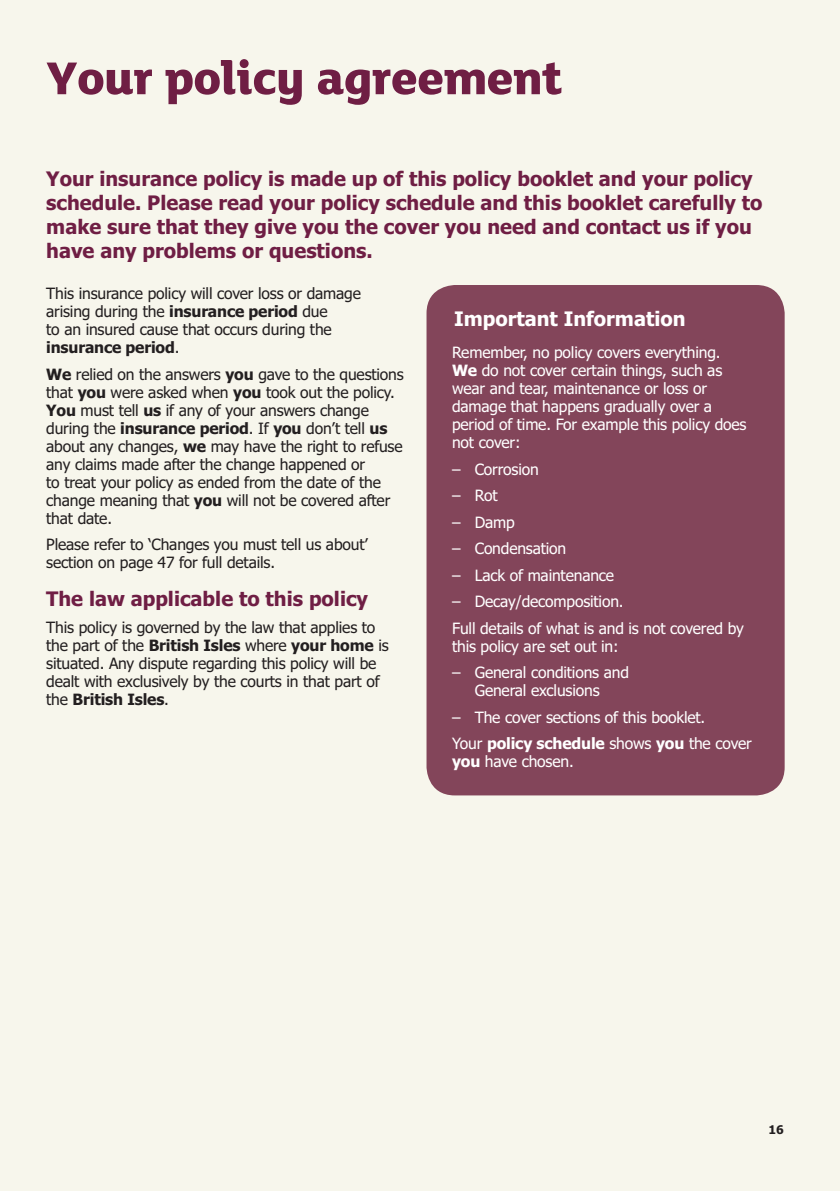
<style>
.page{position:relative;width:840px;height:1191px;background:#fff}
.page>*{position:absolute;margin:0;border:0;box-sizing:border-box;transform-origin:0 0}
.t1{font:800 50px "Mary Ann";color:#6f1e44}
.t2{font:700 20px/24px "Tahoma";color:#6f1e44}
.t3{font:700 20px "Tahoma";color:#fff}
.t4{font:15.6px/18px "Tahoma";letter-spacing:-.01em;color:#231f20}
.t5{font:15.6px/18px "Tahoma";letter-spacing:-.01em;color:#fff}
.t6{font:700 12px "Tahoma";color:#231f20}
.s1{font-weight:700}
</style>
<div class="page">
<div style="left:0;top:0;width:839px;height:1191px;background:#f7f6ec"></div>
<div style="left:426px;top:285px;width:358px;height:510px;background:#83455a;border-radius:28px"></div>
<h1 class="t1" style="left:46px;top:59px;width:518px">Your policy agreement</h1>
<p class="t2" style="left:46px;top:169px;width:717px">Your insurance policy is made up of this policy booklet and your policy schedule. Please read your policy schedule and this booklet carefully to make sure that they give you the cover you need and contact us if you have any problems or questions.</p>
<p class="t4" style="left:46px;top:286px;width:316px">This insurance policy will cover loss or damage arising during the <span class="s1">insurance period</span> due<br>to an insured cause that occurs during the <span class="s1">insurance period</span>.</p>
<p class="t4" style="left:46px;top:366px;width:359px"><span class="s1">We</span> relied on the answers <span class="s1">you</span> gave to the questions that <span class="s1">you</span> were asked when <span class="s1">you</span> took out the policy.<br><span class="s1">You</span> must tell <span class="s1">us</span> if any of your answers change during the <span class="s1">insurance period</span>. If <span class="s1">you</span> don’t tell <span class="s1">us </span>about any changes, <span class="s1">we</span> may have the right to refuse any claims made after the change happened or<br>to treat your policy as ended from the date of the change meaning that <span class="s1">you</span> will not be covered after that date.</p>
<p class="t4" style="left:46px;top:537px;width:323px">Please refer to ‘Changes you must tell us about’ section on page 47 for full details.</p>
<p class="t2" style="left:46px;top:589px;width:323px">The law applicable to this policy</p>
<p class="t4" style="left:46px;top:619px;width:344px">This policy is governed by the law that applies to the part of the <span class="s1">British Isles</span> where <span class="s1">your home</span> is situated. Any dispute regarding this policy will be dealt with exclusively by the courts in that part of the <span class="s1">British Isles</span>.</p>
<p class="t3" style="left:454px;top:311px;width:233px">Important Information</p>
<p class="t5" style="left:452px;top:345px;width:296px">Remember, no policy covers everything.<br><span class="s1">We</span> do not cover certain things, such as wear and tear, maintenance or loss or damage that happens gradually over a period of time. For example this policy does not cover:</p>
<p class="t5" style="left:452px;top:461px;width:88px">– Corrosion</p>
<p class="t5" style="left:452px;top:488px;width:47px">– Rot</p>
<p class="t5" style="left:452px;top:514px;width:64px">– Damp</p>
<p class="t5" style="left:452px;top:541px;width:116px">– Condensation</p>
<p class="t5" style="left:452px;top:567px;width:163px">– Lack of maintenance</p>
<p class="t5" style="left:452px;top:589px;width:293px;line-height:26.6px">– Decay/decomposition.<br>Full details of what is and is not covered by</p>
<p class="t5" style="left:452px;top:638px;width:168px">this policy are set out in:</p>
<p class="t5" style="left:452px;top:665px;width:178px;text-align:center">– General conditions and<br>General exclusions</p>
<p class="t5" style="left:452px;top:705px;width:301px;line-height:26.6px">– The cover sections of this booklet.<br>Your <span class="s1">policy schedule</span> shows <span class="s1">you</span> the cover</p>
<p class="t5" style="left:452px;top:754px;width:123px"><span class="s1">you</span> have chosen.</p>
<p class="t6" style="left:768px;top:1125px;width:17px">16</p>
</div>
